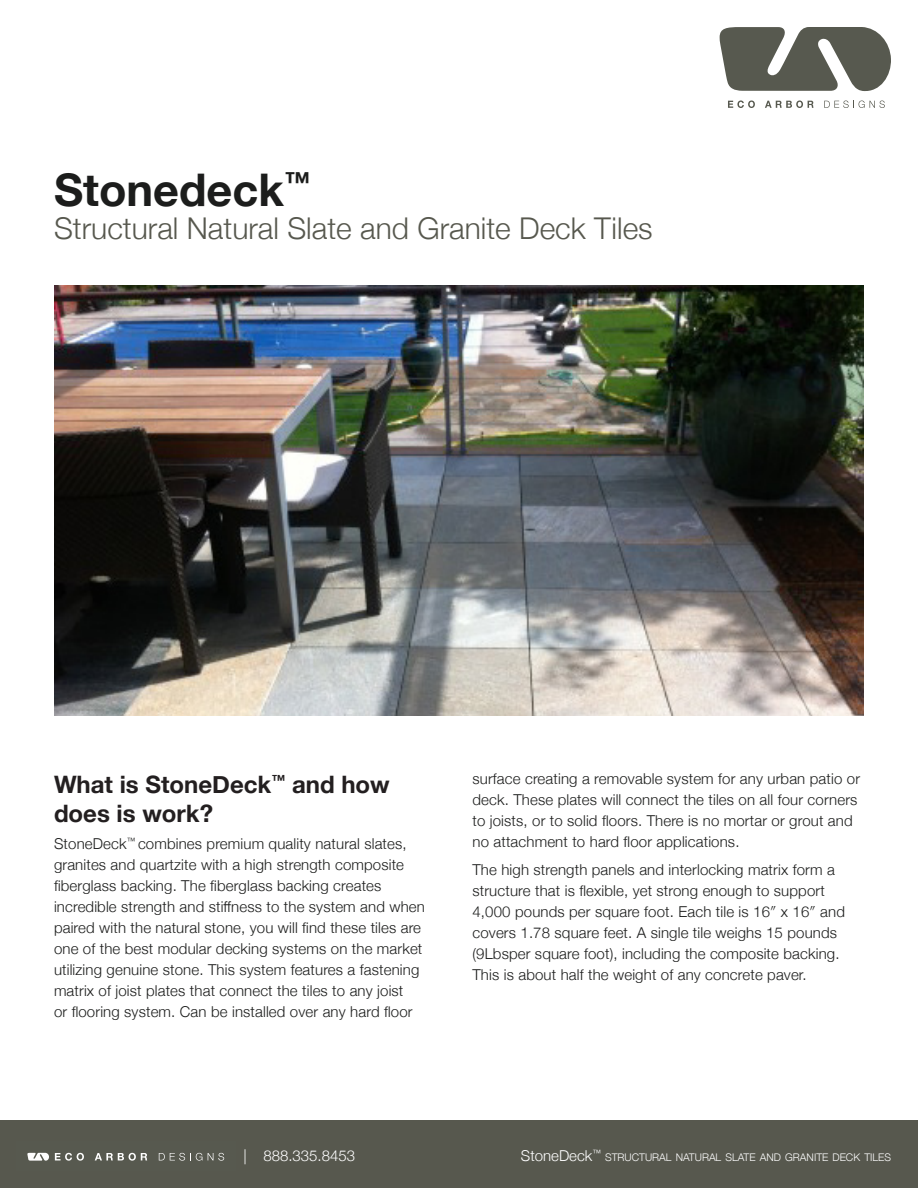
<style>
.page{position:relative;width:918px;height:1188px;background:#fff}
.page>*{position:absolute;margin:0;border:0;box-sizing:border-box;transform-origin:0 0}
.Headline{font:700 45px "Helvetica Neue";color:#1c1d1c}
.Subheadline{font:300 30px "Helvetica Neue";color:#57584e}
.Paragraph_Style_1{font:700 24px/28.8px "Helvetica Neue";color:#231f20}
.t1{font:300 15px/21px "Helvetica Neue";letter-spacing:.01em;color:#1c1d1c}
.t2{font:300 15px "Helvetica Neue";color:#fff}
.t3{font:300 10.5px "Helvetica Neue";color:#fff}
</style>
<div class="page">
<div style="left:0;top:1120px;width:918px;height:68px;background:#57584e"></div>
<svg style="left:27px;top:1153px;width:22px;height:8px"></svg>
<svg style="left:55px;top:1153px;width:29px;height:8px"></svg>
<svg style="left:95px;top:1153px;width:52px;height:8px"></svg>
<svg style="left:159px;top:1153px;width:43px;height:8px"></svg>
<svg style="left:208px;top:1153px;width:16px;height:8px"></svg>
<svg style="left:720px;top:27px;width:171px;height:65px"></svg>
<svg style="left:728px;top:101px;width:27px;height:7px"></svg>
<svg style="left:765px;top:101px;width:49px;height:7px"></svg>
<svg style="left:824px;top:101px;width:61px;height:7px"></svg>
<img style="left:54px;top:286px;width:810px;height:430px">
<p class="Headline" style="left:54px;top:155px;width:258px">Stonedeck<sup>™</sup></p>
<p class="Subheadline" style="left:54px;top:204px;width:600px">Structural Natural Slate and Granite Deck Tiles</p>
<p class="Paragraph_Style_1" style="left:54px;top:771px;width:337px">What is StoneDeck<sup>™</sup> and how does is work?</p>
<p class="t1" style="left:54px;top:833px;width:372px">StoneDeck<sup>™</sup> combines premium quality natural slates, granites and quartzite with a high strength composite fiberglass backing. The fiberglass backing creates incredible strength and stiffness to the system and when paired with the natural stone, you will find these tiles are one of the best modular decking systems on the market utilizing genuine stone. This system features a fastening matrix of joist plates that connect the tiles to any joist<br>or flooring system. Can be installed over any hard floor</p>
<p class="t1" style="left:472px;top:767px;width:389px">surface creating a removable system for any urban patio or deck. These plates will connect the tiles on all four corners to joists, or to solid floors. There is no mortar or grout and no attachment to hard floor applications.</p>
<p class="t1" style="left:472px;top:858px;width:374px">The high strength panels and interlocking matrix form a structure that is flexible, yet strong enough to support 4,000 pounds per square foot. Each tile is 16″ x 16″ and covers 1.78 square feet. A single tile weighs 15 pounds (9Lbsper square foot), including the composite backing.<br>This is about half the weight of any concrete paver.</p>
<p class="t2" style="left:243px;top:1144px;width:113px">| 888.335.8453</p>
<p class="t2" style="left:521px;top:1144px;width:82px">StoneDeck<sup>™</sup></p>
<p class="t3" style="left:605px;top:1149px;width:287px">STRUCTURAL NATURAL SLATE AND GRANITE DECK TILES</p>
</div>
